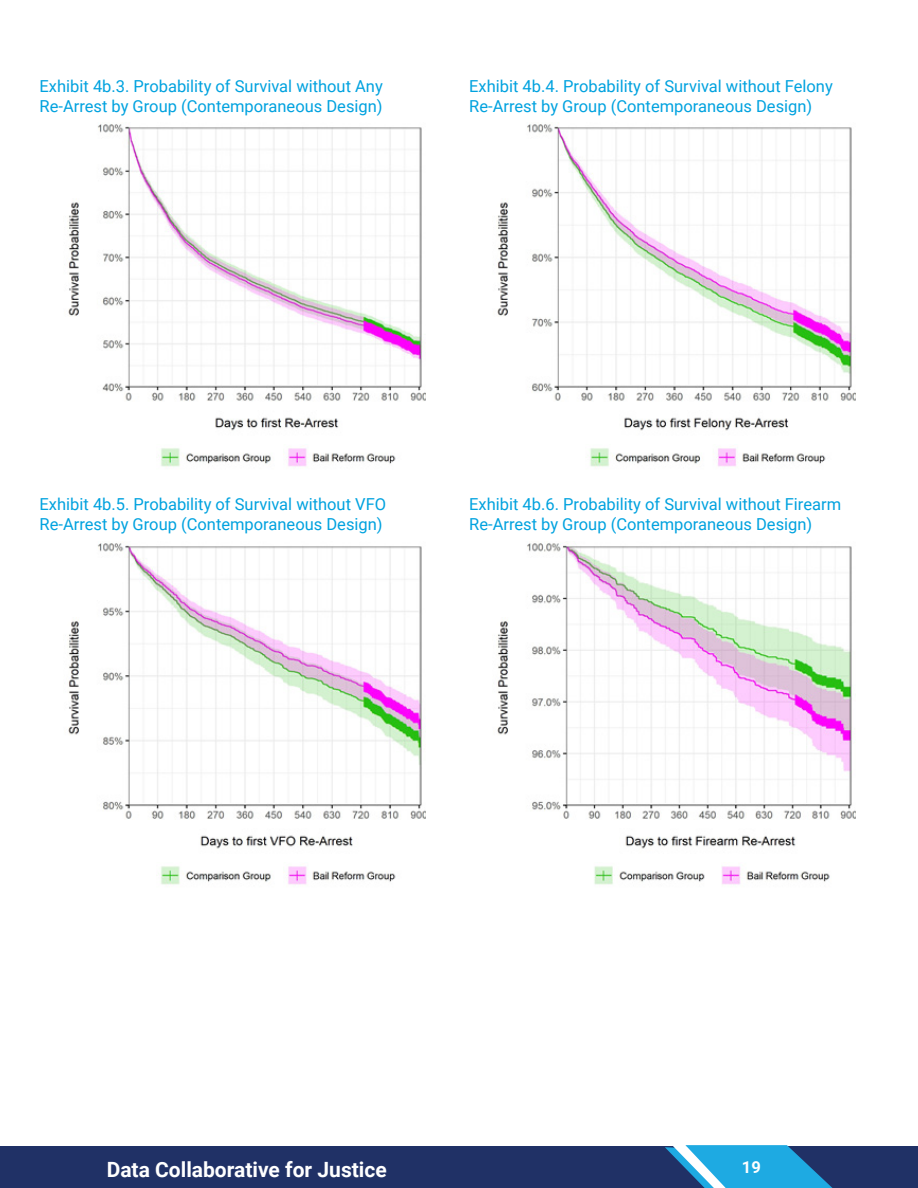
<style>
.page{position:relative;width:918px;height:1188px;background:#fff}
.page>*{position:absolute;margin:0;border:0;box-sizing:border-box;transform-origin:0 0}
.t1{font:700 21px "Roboto";color:#fff}
.t2{font:16.5px "Roboto";color:#00a2df}
.t3{font:700 16.5px "Roboto";color:#fff}
</style>
<div class="page">
<hr style="left:0;top:1147px;width:1px;height:41px;background:#203166">
<div style="left:1px;top:1147px;width:917px;height:41px;background:#203166"></div>
<svg style="left:665px;top:1145px;width:173px;height:43px"></svg>
<img style="left:68px;top:124px;width:358px;height:343px">
<img style="left:497px;top:124px;width:359px;height:343px">
<img style="left:68px;top:543px;width:358px;height:342px">
<img style="left:497px;top:543px;width:359px;height:342px">
<p class="t2" style="left:40px;top:74px;width:345px">Exhibit 4b.3. Probability of Survival without Any</p>
<p class="t2" style="left:40px;top:94px;width:345px">Re-Arrest by Group (Contemporaneous Design)</p>
<p class="t2" style="left:469px;top:74px;width:365px">Exhibit 4b.4. Probability of Survival without Felony</p>
<p class="t2" style="left:469px;top:94px;width:345px">Re-Arrest by Group (Contemporaneous Design)</p>
<p class="t2" style="left:40px;top:493px;width:348px">Exhibit 4b.5. Probability of Survival without VFO</p>
<p class="t2" style="left:40px;top:513px;width:345px">Re-Arrest by Group (Contemporaneous Design)</p>
<p class="t2" style="left:469px;top:493px;width:373px">Exhibit 4b.6. Probability of Survival without Firearm</p>
<p class="t2" style="left:469px;top:513px;width:345px">Re-Arrest by Group (Contemporaneous Design)</p>
<p class="t1" style="left:107px;top:1155px;width:282px">Data Collaborative for Justice</p>
<p class="t3" style="left:742px;top:1155px;width:20px">19</p>
</div>
